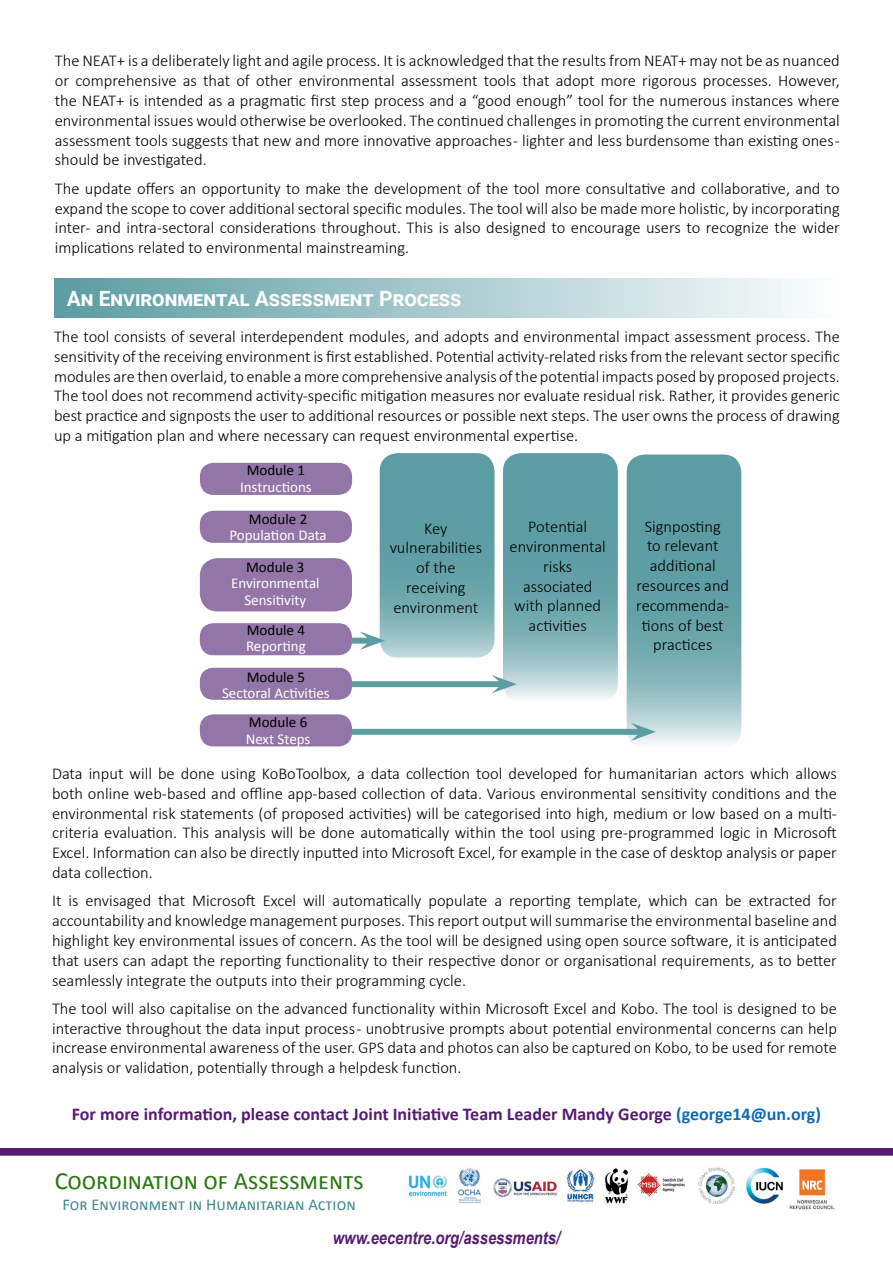
<style>
.page{position:relative;width:893px;height:1263px;background:#fff}
.page>*{position:absolute;margin:0;border:0;box-sizing:border-box;transform-origin:0 0}
.t1{font:24.75px "Calibri";color:#297710}
.t2{font:700 21px "Roboto";color:#fff}
.t3{font:700 18px "Calibri";color:#571b72}
.t4{font:italic 700 18px "Arial Narrow";color:#571b72}
.t5{font:300 16.5px/19.8px "Calibri";color:#000;text-align:justify}
.t6{font:16.5px "Calibri";letter-spacing:.005em;color:#40888e}
.t7{font:15px/16.5px "Calibri";color:#fff;text-align:center}
.t8{font:15px "Calibri";color:#000}
.s1{color:#0f6bb6}
</style>
<div class="page">
<div style="left:54px;top:278px;width:786px;height:40px;background:linear-gradient(to right,#5a9ba1,#fcfdfd)"></div>
<svg style="left:0;top:1148px;width:893px;height:8px;background:#5d2377"></svg>
<div style="left:200px;top:463px;width:152px;height:32px;background:#9276a7;border-radius:14px"></div>
<div style="left:200px;top:511px;width:152px;height:32px;background:#9276a7;border-radius:14px"></div>
<div style="left:200px;top:558px;width:152px;height:53px;background:#9276a7;border-radius:18px"></div>
<div style="left:200px;top:623px;width:152px;height:32px;background:#9276a7;border-radius:14px"></div>
<div style="left:200px;top:668px;width:152px;height:32px;background:#9276a7;border-radius:14px"></div>
<div style="left:200px;top:714px;width:152px;height:32px;background:#9276a7;border-radius:14px"></div>
<svg style="left:380px;top:453px;width:114px;height:204px;background:#6ca7ac"></svg>
<svg style="left:503px;top:453px;width:115px;height:249px;background:#75acb1"></svg>
<svg style="left:627px;top:454px;width:114px;height:294px;background:#75acb1"></svg>
<div style="left:352px;top:638px;width:18px;height:6px;background:#5c9da3"></div>
<svg style="left:360px;top:631px;width:25px;height:19px"></svg>
<div style="left:352px;top:681px;width:150px;height:6px;background:#5c9da3"></div>
<svg style="left:492px;top:675px;width:25px;height:18px"></svg>
<div style="left:352px;top:729px;width:289px;height:6px;background:#5c9da3"></div>
<svg style="left:631px;top:723px;width:25px;height:18px"></svg>
<img style="left:408px;top:1167px;width:427px;height:43px">
<p class="t5" style="left:55px;top:51px;width:786px">The NEAT+ is a deliberately light and agile process. It is acknowledged that the results from NEAT+ may not be as nuanced or comprehensive as that of other environmental assessment tools that adopt more rigorous processes. However, the NEAT+ is intended as a pragmatic first step process and a “good enough” tool for the numerous instances where environmental issues would otherwise be overlooked. The continued challenges in promoting the current environmental assessment tools suggests that new and more innovative approaches - lighter and less burdensome than existing ones - should be investigated.</p>
<p class="t5" style="left:55px;top:178px;width:786px">The update offers an opportunity to make the development of the tool more consultative and collaborative, and to expand the scope to cover additional sectoral specific modules. The tool will also be made more holistic, by incorporating inter- and intra-sectoral considerations throughout. This is also designed to encourage users to recognize the wider implications related to environmental mainstreaming.</p>
<p class="t2" style="left:67px;top:284px;width:396px">An Environmental Assessment Process</p>
<p class="t5" style="left:54px;top:326px;width:787px">The tool consists of several interdependent modules, and adopts and environmental impact assessment process. The sensitivity of the receiving environment is first established. Potential activity-related risks from the relevant sector specific modules are then overlaid, to enable a more comprehensive analysis of the potential impacts posed by proposed projects.<br>The tool does not recommend activity-specific mitigation measures nor evaluate residual risk. Rather, it provides generic best practice and signposts the user to additional resources or possible next steps. The user owns the process of drawing up a mitigation plan and where necessary can request environmental expertise.</p>
<p class="t8" style="left:247px;top:461px;width:60px">Module 1</p>
<p class="t7" style="left:240px;top:479px;width:73px">Instructions</p>
<p class="t8" style="left:249px;top:509px;width:60px">Module 2</p>
<p class="t7" style="left:229px;top:527px;width:99px">Population Data</p>
<p class="t8" style="left:246px;top:557px;width:60px">Module 3</p>
<p class="t7" style="left:231px;top:575px;width:90px">Environmental<br>Sensitivity</p>
<p class="t8" style="left:247px;top:620px;width:60px">Module 4</p>
<p class="t7" style="left:246px;top:638px;width:61px">Reporting</p>
<p class="t8" style="left:247px;top:667px;width:60px">Module 5</p>
<p class="t7" style="left:222px;top:685px;width:109px">Sectoral Activities</p>
<p class="t8" style="left:249px;top:713px;width:60px">Module 6</p>
<p class="t7" style="left:246px;top:730px;width:66px">Next Steps</p>
<p class="t5" style="left:390px;top:518px;width:94px;text-align:center">Key vulnerabilities of the receiving environment</p>
<p class="t5" style="left:510px;top:517px;width:98px;text-align:center">Potential environmental risks associated with planned activities</p>
<p class="t5" style="left:636px;top:516px;width:94px;text-align:center">Signposting to relevant additional resources and recommenda&shy;tions of best practices</p>
<p class="t5" style="left:52px;top:763px;width:786px">Data input will be done using KoBoToolbox, a data collection tool developed for humanitarian actors which allows both online web-based and offline app-based collection of data. Various environmental sensitivity conditions and the environmental risk statements (of proposed activities) will be categorised into high, medium or low based on a multi&shy;criteria evaluation. This analysis will be done automatically within the tool using pre-programmed logic in Microsoft Excel. Information can also be directly inputted into Microsoft Excel, for example in the case of desktop analysis or paper data collection.</p>
<p class="t5" style="left:52px;top:891px;width:786px">It is envisaged that Microsoft Excel will automatically populate a reporting template, which can be extracted for accountability and knowledge management purposes. This report output will summarise the environmental baseline and highlight key environmental issues of concern. As the tool will be designed using open source software, it is anticipated that users can adapt the reporting functionality to their respective donor or organisational requirements, as to better seamlessly integrate the outputs into their programming cycle.</p>
<p class="t5" style="left:52px;top:998px;width:786px">The tool will also capitalise on the advanced functionality within Microsoft Excel and Kobo. The tool is designed to be interactive throughout the data input process - unobtrusive prompts about potential environmental concerns can help increase environmental awareness of the user. GPS data and photos can also be captured on Kobo, to be used for remote analysis or validation, potentially through a helpdesk function.</p>
<p class="t3" style="left:72px;top:1102px;width:751px">For more information, please contact Joint Initiative Team Leader Mandy George <span class="s1">(george14@un.org)</span></p>
<h1 class="t1" style="left:55px;top:1165px;width:311px">Coordination of Assessments</h1>
<p class="t6" style="left:63px;top:1194px;width:295px">For Environment in Humanitarian Action</p>
<p class="t4" style="left:333px;top:1224px;width:229px">www.eecentre.org/assessments/</p>
</div>
